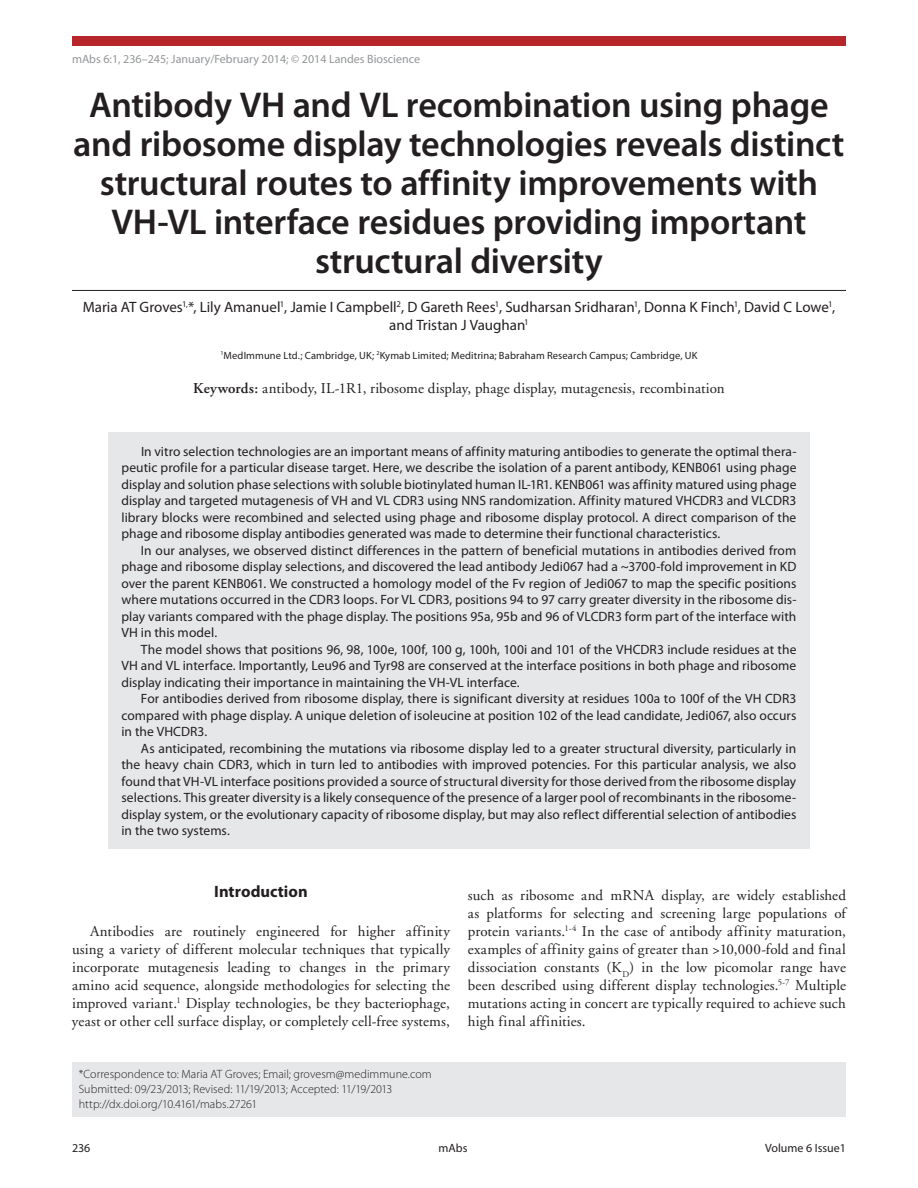
<style>
.page{position:relative;width:918px;height:1188px;background:#fff}
.page>*{position:absolute;margin:0;border:0;box-sizing:border-box;transform-origin:0 0}
.t1{font:600 36px/39px "Myriad Pro";letter-spacing:-.01em;color:#231f20;text-align:center}
.t2{font:700 16.5px "Myriad Pro";color:#231f20}
.t3{font:15px/18px "Adobe Garamond";letter-spacing:.01em;color:#231f20;text-align:justify}
.t4{font:15px/18px "Myriad Pro";color:#231f20;text-align:center}
.t5{font:13.5px/16.5px "Myriad Pro";letter-spacing:.005em;color:#231f20;text-align:justify}
.t6{font:300 12px/15px "Myriad Pro";color:#231f20}
.t7{font:12px "Myriad Pro";color:#939598}
.t8{font:12px "Myriad Pro";color:#231f20}
.t9{font:10.5px "Myriad Pro";letter-spacing:.01em;color:#231f20}
.s1{font-weight:600}
</style>
<div class="page">
<div style="left:72px;top:36px;width:774px;height:10px;background:#b7262b"></div>
<div style="left:72px;top:1062px;width:774px;height:55px;background:#e6e7e9"></div>
<hr style="left:72px;top:290px;width:774px;height:1px;background:#231f20">
<div style="left:108px;top:432px;width:702px;height:417px;background:#e6e7e9"></div>
<p class="t7" style="left:72px;top:52px;width:350px">mAbs 6:1, 236–245; January/February 2014; © 2014 Landes Bioscience</p>
<h1 class="t1" style="left:73px;top:85px;width:773px">Antibody VH and VL recombination using phage and ribosome display technologies reveals distinct structural routes to affinity improvements with VH-VL interface residues providing important structural diversity</h1>
<p class="t4" style="left:83px;top:298px;width:754px">Maria AT Groves<sup>1,</sup>*, Lily Amanuel<sup>1</sup>, Jamie I Campbell<sup>2</sup>, D Gareth Rees<sup>1</sup>, Sudharsan Sridharan<sup>1</sup>, Donna K Finch<sup>1</sup>, David C Lowe<sup>1</sup>, and Tristan J Vaughan<sup>1</sup></p>
<p class="t9" style="left:221px;top:349px;width:478px"><sup>1</sup>MedImmune Ltd.; Cambridge, UK; <sup>2</sup>Kymab Limited; Meditrina; Babraham Research Campus; Cambridge, UK</p>
<p class="t3" style="left:193px;top:379px;width:533px"><span class="s1">Keywords:</span> antibody, IL-1R1, ribosome display, phage display, mutagenesis, recombination</p>
<p class="t5" style="left:121px;top:443px;width:677px;text-indent:20px">In vitro selection technologies are an important means of affinity maturing antibodies to generate the optimal thera&shy;peutic profile for a particular disease target. Here, we describe the isolation of a parent antibody, KENB061 using phage display and solution phase selections with soluble biotinylated human IL-1R1. KENB061 was affinity matured using phage display and targeted mutagenesis of VH and VL CDR3 using NNS randomization. Affinity matured VHCDR3 and VLCDR3 library blocks were recombined and selected using phage and ribosome display protocol. A direct comparison of the phage and ribosome display antibodies generated was made to determine their functional characteristics.</p>
<p class="t5" style="left:121px;top:542px;width:676px;text-indent:19px">In our analyses, we observed distinct differences in the pattern of beneficial mutations in antibodies derived from phage and ribosome display selections, and discovered the lead antibody Jedi067 had a ~3700-fold improvement in KD over the parent KENB061. We constructed a homology model of the Fv region of Jedi067 to map the specific positions where mutations occurred in the CDR3 loops. For VL CDR3, positions 94 to 97 carry greater diversity in the ribosome dis&shy;play variants compared with the phage display. The positions 95a, 95b and 96 of VLCDR3 form part of the interface with VH in this model.</p>
<p class="t5" style="left:121px;top:641px;width:676px;text-indent:20px">The model shows that positions 96, 98, 100e, 100f, 100 g, 100h, 100i and 101 of the VHCDR3 include residues at the VH and VL interface. Importantly, Leu96 and Tyr98 are conserved at the interface positions in both phage and ribosome display indicating their importance in maintaining the VH-VL interface.</p>
<p class="t5" style="left:121px;top:690px;width:676px;text-indent:20px">For antibodies derived from ribosome display, there is significant diversity at residues 100a to 100f of the VH CDR3 compared with phage display. A unique deletion of isoleucine at position 102 of the lead candidate, Jedi067, also occurs in the VHCDR3.</p>
<p class="t5" style="left:121px;top:740px;width:676px;text-indent:19px">As anticipated, recombining the mutations via ribosome display led to a greater structural diversity, particularly in the heavy chain CDR3, which in turn led to antibodies with improved potencies. For this particular analysis, we also found that VH-VL interface positions provided a source of structural diversity for those derived from the ribosome display selections. This greater diversity is a likely consequence of the presence of a larger pool of recombinants in the ribosome&shy;display system, or the evolutionary capacity of ribosome display, but may also reflect differential selection of antibodies in the two systems.</p>
<p class="t2" style="left:214px;top:881px;width:95px">Introduction</p>
<p class="t3" style="left:72px;top:923px;width:380px;text-indent:18px">Antibodies are routinely engineered for higher affinity using a variety of different molecular techniques that typically incorporate mutagenesis leading to changes in the primary amino acid sequence, alongside methodologies for selecting the improved variant.<sup>1</sup> Display technologies, be they bacteriophage, yeast or other cell surface display, or completely cell-free systems,</p>
<p class="t6" style="left:79px;top:1066px;width:354px">*Correspondence to: Maria AT Groves; Email; grovesm@medimmune.com<br>Submitted: 09/23/2013; Revised: 11/19/2013; Accepted: 11/19/2013 http://dx.doi.org/10.4161/mabs.27261</p>
<p class="t3" style="left:468px;top:887px;width:380px">such as ribosome and mRNA display, are widely established as platforms for selecting and screening large populations of protein variants.<sup>1-4</sup> In the case of antibody affinity maturation, examples of affinity gains of greater than &gt;10,000-fold and final dissociation constants (K<sub>D</sub>) in the low picomolar range have been described using different display technologies.<sup>5-7</sup> Multiple mutations acting in concert are typically required to achieve such high final affinities.</p>
<p class="t8" style="left:72px;top:1141px;width:20px">236</p>
<p class="t8" style="left:439px;top:1141px;width:30px">mAbs</p>
<p class="t8" style="left:765px;top:1141px;width:82px">Volume 6 Issue1</p>
</div>
